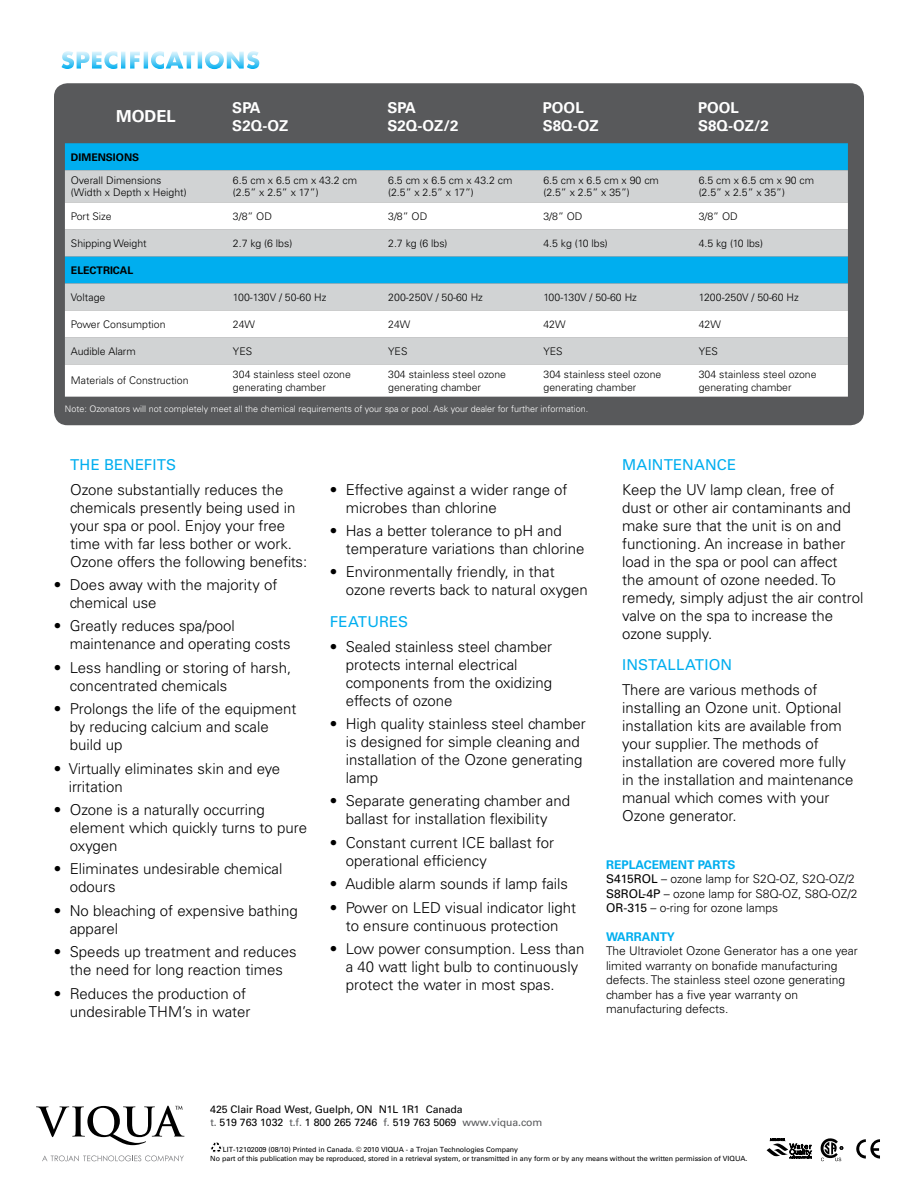
<style>
.page{position:relative;width:918px;height:1188px;background:#fff}
.page>*{position:absolute;margin:0;border:0;box-sizing:border-box;transform-origin:0 0}
.t1{font:700 16.5px "Univers LT Std";color:#fff}
.t2{font:300 15px/18px "Univers LT Std";color:#000}
.t3{font:700 15px/18px "Univers LT Std";color:#fff}
.t4{font:15px "Univers LT Std";letter-spacing:.1em;color:#00aeef}
.t5{font:300 12px/14.4px "Univers LT Std";color:#000}
.t6{font:700 12px "Univers LT Std";color:#00aeef}
.t7{font:300 10.5px/12.6px "Univers LT Std";color:#000}
.t8{font:10.5px/12.6px "Univers LT Std";letter-spacing:-.01em;color:#000}
.t9{font:700 10.5px "Univers LT Std";color:#000}
.t10{font:300 9px "Univers LT Std";color:#fff}
.t11{font:7.2px/9px "Univers LT Std";letter-spacing:-.01em;color:#000}
.s1{font-weight:700;color:#00aeef}
.s2{font-weight:400}
.s3{color:#58595b}
</style>
<div class="page">
<div style="left:54px;top:83px;width:810px;height:342px;background:#58595b;border-radius:14px"></div>
<div style="left:65px;top:143px;width:783px;height:27px;background:#00aeef"></div>
<div style="left:65px;top:170px;width:783px;height:32px;background:#d1d3d4"></div>
<svg style="left:65px;top:202px;width:783px;height:195px;background:#c7e0e9"></svg>
<svg style="left:767px;top:1138px;width:45px;height:20px"></svg>
<svg style="left:821px;top:1138px;width:22px;height:23px"></svg>
<svg style="left:856px;top:1139px;width:24px;height:20px"></svg>
<svg style="left:42px;top:1155px;width:142px;height:6px"></svg>
<svg style="left:36px;top:1106px;width:149px;height:39px"></svg>
<svg style="left:211px;top:1142px;width:11px;height:11px"></svg>
<svg style="left:62px;top:51px;width:197px;height:18px"></svg>
<p class="t1" style="left:116px;top:107px;width:61px">MODEL</p>
<p class="t3" style="left:232px;top:99px;width:57px">SPA<br>S2Q-OZ</p>
<p class="t3" style="left:388px;top:99px;width:72px">SPA<br>S2Q-OZ/2</p>
<p class="t3" style="left:543px;top:99px;width:57px">POOL<br>S8Q-OZ</p>
<p class="t3" style="left:698px;top:99px;width:72px">POOL<br>S8Q-OZ/2</p>
<p class="t9" style="left:71px;top:151px;width:70px">DIMENSIONS</p>
<p class="t7" style="left:71px;top:174px;width:117px">Overall Dimensions (Width x Depth x Height)</p>
<p class="t7" style="left:233px;top:174px;width:126px">6.5 cm x 6.5 cm x 43.2 cm (2.5” x 2.5” x 17”)</p>
<p class="t7" style="left:388px;top:174px;width:126px">6.5 cm x 6.5 cm x 43.2 cm (2.5” x 2.5” x 17”)</p>
<p class="t7" style="left:543px;top:174px;width:117px">6.5 cm x 6.5 cm x 90 cm (2.5” x 2.5” x 35”)</p>
<p class="t7" style="left:699px;top:174px;width:117px">6.5 cm x 6.5 cm x 90 cm (2.5” x 2.5” x 35”)</p>
<p class="t7" style="left:71px;top:210px;width:42px">Port Size</p>
<p class="t7" style="left:233px;top:210px;width:41px">3/8” OD</p>
<p class="t7" style="left:388px;top:210px;width:41px">3/8” OD</p>
<p class="t7" style="left:543px;top:210px;width:41px">3/8” OD</p>
<p class="t7" style="left:699px;top:210px;width:41px">3/8” OD</p>
<p class="t7" style="left:71px;top:237px;width:77px">Shipping Weight</p>
<p class="t7" style="left:233px;top:237px;width:61px">2.7 kg (6 lbs)</p>
<p class="t7" style="left:388px;top:237px;width:61px">2.7 kg (6 lbs)</p>
<p class="t7" style="left:543px;top:237px;width:66px">4.5 kg (10 lbs)</p>
<p class="t7" style="left:699px;top:237px;width:66px">4.5 kg (10 lbs)</p>
<p class="t9" style="left:71px;top:264px;width:64px">ELECTRICAL</p>
<p class="t7" style="left:71px;top:291px;width:36px">Voltage</p>
<p class="t7" style="left:233px;top:291px;width:95px">100-130V / 50-60 Hz</p>
<p class="t7" style="left:388px;top:291px;width:96px">200-250V / 50-60 Hz</p>
<p class="t7" style="left:543px;top:291px;width:95px">100-130V / 50-60 Hz</p>
<p class="t7" style="left:699px;top:291px;width:102px">1200-250V / 50-60 Hz</p>
<p class="t7" style="left:71px;top:318px;width:96px">Power Consumption</p>
<p class="t7" style="left:233px;top:318px;width:24px">24W</p>
<p class="t7" style="left:388px;top:318px;width:24px">24W</p>
<p class="t7" style="left:543px;top:318px;width:24px">42W</p>
<p class="t7" style="left:699px;top:318px;width:24px">42W</p>
<p class="t7" style="left:71px;top:345px;width:66px">Audible Alarm</p>
<p class="t7" style="left:233px;top:345px;width:21px">YES</p>
<p class="t7" style="left:388px;top:345px;width:21px">YES</p>
<p class="t7" style="left:543px;top:345px;width:21px">YES</p>
<p class="t7" style="left:699px;top:345px;width:21px">YES</p>
<p class="t7" style="left:71px;top:374px;width:119px">Materials of Construction</p>
<p class="t7" style="left:233px;top:368px;width:119px">304 stainless steel ozone generating chamber</p>
<p class="t7" style="left:388px;top:368px;width:119px">304 stainless steel ozone generating chamber</p>
<p class="t7" style="left:544px;top:368px;width:119px">304 stainless steel ozone generating chamber</p>
<p class="t7" style="left:699px;top:368px;width:119px">304 stainless steel ozone generating chamber</p>
<p class="t10" style="left:65px;top:403px;width:525px">Note: Ozonators will not completely meet all the chemical requirements of your spa or pool. Ask your dealer for further information.</p>
<p class="t4" style="left:70px;top:456px;width:55px">THE bene</p>
<p class="t4" style="left:144px;top:456px;width:17px">fits</p>
<p class="t2" style="left:70px;top:480px;width:239px">Ozone substantially reduces the chemicals presently being used in your spa or pool. Enjoy your free time with far less bother or work.<br>Ozone offers the following benefits:</p>
<p class="t2" style="left:70px;top:576px;width:209px;text-indent:-16px">• Does away with the majority of chemical use</p>
<p class="t2" style="left:70px;top:617px;width:222px;text-indent:-16px">• Greatly reduces spa/pool maintenance and operating costs</p>
<p class="t2" style="left:70px;top:659px;width:223px;text-indent:-16px">• Less handling or storing of harsh, concentrated chemicals</p>
<p class="t2" style="left:70px;top:700px;width:228px;text-indent:-16px">• Prolongs the life of the equipment by reducing calcium and scale build up</p>
<p class="t2" style="left:69px;top:759px;width:213px;text-indent:-15px">• Virtually eliminates skin and eye irritation</p>
<p class="t2" style="left:70px;top:801px;width:239px;text-indent:-16px">• Ozone is a naturally occurring element which quickly turns to pure oxygen</p>
<p class="t2" style="left:70px;top:860px;width:214px;text-indent:-16px">• Eliminates undesirable chemical odours</p>
<p class="t2" style="left:70px;top:902px;width:229px;text-indent:-16px">• No bleaching of expensive bathing apparel</p>
<p class="t2" style="left:54px;top:943px;width:244px;text-align:center">• Speeds up treatment and reduces the need for long reaction times</p>
<p class="t2" style="left:54px;top:984px;width:198px;text-align:right">• Reduces the production of undesirable THM’s in water</p>
<p class="t2" style="left:346px;top:480px;width:223px;text-indent:-16px">• Effective against a wider range of microbes than chlorine</p>
<p class="t2" style="left:346px;top:522px;width:240px;text-indent:-16px">• Has a better tolerance to pH and temperature variations than chlorine</p>
<p class="t2" style="left:346px;top:563px;width:244px;text-indent:-16px">• Environmentally friendly, in that ozone reverts back to natural oxygen</p>
<p class="t4" style="left:330px;top:613px;width:69px">Featu res</p>
<p class="t2" style="left:346px;top:637px;width:208px;text-indent:-16px">• Sealed stainless steel chamber protects internal electrical components from the oxidizing effects of ozone</p>
<p class="t2" style="left:346px;top:715px;width:241px;text-indent:-16px">• High quality stainless steel chamber is designed for simple cleaning and installation of the Ozone generating lamp</p>
<p class="t2" style="left:330px;top:792px;width:242px;text-align:center">• Separate generating chamber and ballast for installation flexibility</p>
<p class="t2" style="left:346px;top:834px;width:210px;text-indent:-16px">• Constant current ICE ballast for operational efficiency</p>
<p class="t2" style="left:330px;top:875px;width:240px">• Audible alarm sounds if lamp fails</p>
<p class="t2" style="left:330px;top:898px;width:248px;text-align:center">• Power on LED visual indicator light to ensure continuous protection</p>
<p class="t2" style="left:346px;top:940px;width:240px;text-indent:-16px">• Low power consumption. Less than a 40 watt light bulb to continuously protect the water in most spas.</p>
<p class="t4" style="left:622px;top:456px;width:36px">Mainten</p>
<p class="t4" style="left:694px;top:456px;width:42px">ance</p>
<p class="t2" style="left:622px;top:480px;width:243px">Keep the UV lamp clean, free of dust or other air contaminants and make sure that the unit is on and functioning. An increase in bather load in the spa or pool can affect<br>the amount of ozone needed. To remedy, simply adjust the air control valve on the spa to increase the ozone supply.</p>
<p class="t4" style="left:622px;top:656px;width:16px">Inst</p>
<p class="t4" style="left:657px;top:656px;width:49px">allation</p>
<p class="t2" style="left:622px;top:681px;width:233px">There are various methods of installing an Ozone unit. Optional installation kits are available from your supplier. The methods of installation are covered more fully in the installation and maintenance manual which comes with your<br>Ozone generator.</p>
<p class="t6" style="left:606px;top:858px;width:17px">REPLACEMENT</p>
<p class="t5" style="left:606px;top:858px;width:253px;text-indent:92px"><span class="s1">PARTS<br></span><span class="s2">S415ROL</span> – ozone lamp for S2Q-OZ, S2Q-OZ/2<br><span class="s2">S8ROL-4P</span> – ozone lamp for S8Q-OZ, S8Q-OZ/2<br><span class="s2">OR-315</span> – o-ring for ozone lamps</p>
<p class="t6" style="left:606px;top:930px;width:70px">WARRANTY</p>
<p class="t5" style="left:606px;top:944px;width:253px">The Ultraviolet Ozone Generator has a one year limited warranty on bonafide manufacturing defects. The stainless steel ozone generating chamber has a five year warranty on manufacturing defects.</p>
<p class="t8" style="left:210px;top:1103px;width:334px">425 Clair Road West, Guelph, ON N1L 1R1 Canada<br><span class="s3">t.</span> 519 763 1032 <span class="s3">t.f.</span> 1 800 265 7246 <span class="s3">f.</span> 519 763 5069 <span class="s3">www.viqua.com</span></p>
<p class="t11" style="left:210px;top:1145px;width:539px;text-indent:13px">LIT-12102009 (08/10) Printed in Canada. © 2010 VIQUA - a Trojan Technologies Company<br>No part of this publication may be reproduced, stored in a retrieval system, or transmitted in any form or by any means without the written permission of VIQUA.</p>
</div>
